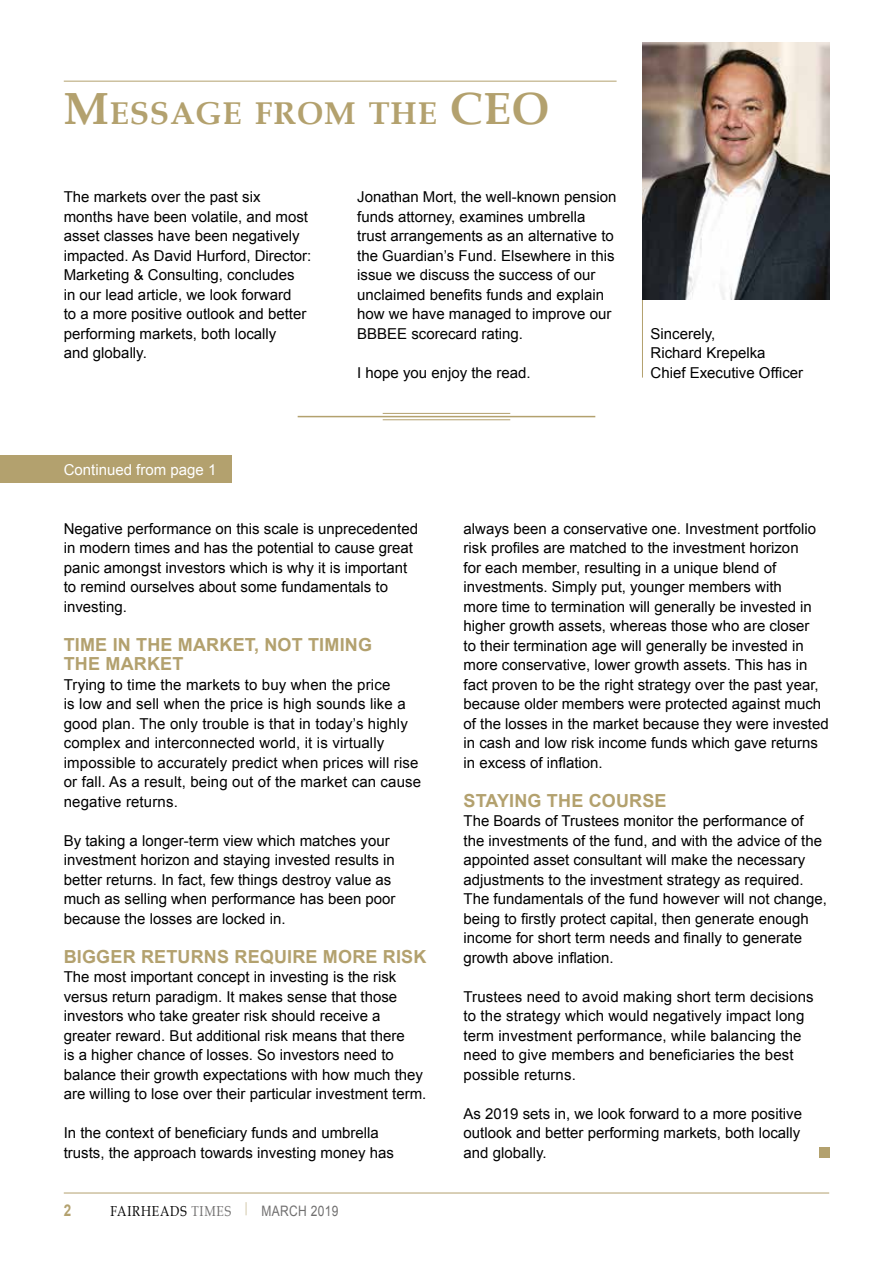
<style>
.page{position:relative;width:893px;height:1263px;background:#fff}
.page>*{position:absolute;margin:0;border:0;box-sizing:border-box;transform-origin:0 0}
.t1{font:700 31.5px "Book Antiqua";letter-spacing:.03em;color:#b3a16e}
.t2{font:700 18px/19.5px "Arial";letter-spacing:.01em;color:#b3a16e}
.t3{font:700 16.2px "Arial";color:#b3a16e;scale:.83 1}
.t4{font:15px/19.5px "Arial";color:#000}
.t5{font:15px "Arial";color:#fff}
.t6{font:14.4px "Book Antiqua";letter-spacing:.07em;color:#000;scale:.83 1}
.t7{font:14.4px "Arial";letter-spacing:.03em;color:#706f6f;scale:.83 1}
.s1{font-size:45px}
.s2{color:#706f6f}
</style>
<div class="page">
<hr style="left:64px;top:81px;width:553px;height:1px;background:#b3a16e">
<div style="left:0;top:456px;width:232px;height:27px;background:#b3a16e"></div>
<hr style="left:298px;top:416px;width:297px;height:1px;background:#b3a16e">
<hr style="left:383px;top:419px;width:127px;height:1px;background:#b3a16e">
<hr style="left:383px;top:413px;width:127px;height:1px;background:#b3a16e">
<hr style="left:642px;top:299px;width:1px;height:79px;background:#b3a16e">
<div style="left:819px;top:1147px;width:10px;height:11px;background:#b3a16e"></div>
<hr style="left:64px;top:1193px;width:765px;height:1px;background:#b3a16e">
<img style="left:642px;top:43px;width:187px;height:257px">
<h1 class="t1" style="left:64px;top:95px;width:452px"><span class="s1">M</span>ESSAGE FROM THE <span class="s1">CEO</span></h1>
<p class="t4" style="left:64px;top:187px;width:249px">The markets over the past six months have been volatile, and most asset classes have been negatively impacted. As David Hurford, Director:<br>Marketing &amp; Consulting, concludes<br>in our lead article, we look forward<br>to a more positive outlook and better performing markets, both locally<br>and globally.</p>
<p class="t4" style="left:357px;top:187px;width:261px">Jonathan Mort, the well-known pension funds attorney, examines umbrella trust arrangements as an alternative to the Guardian’s Fund. Elsewhere in this issue we discuss the success of our unclaimed benefits funds and explain how we have managed to improve our BBBEE scorecard rating.</p>
<p class="t4" style="left:357px;top:363px;width:175px">I hope you enjoy the read.</p>
<p class="t5" style="left:64px;top:460px;width:154px">Continued from page 1</p>
<p class="t4" style="left:651px;top:324px;width:154px">Sincerely,<br>Richard Krepelka<br>Chief Executive Officer</p>
<p class="t4" style="left:64px;top:519px;width:356px">Negative performance on this scale is unprecedented in modern times and has the potential to cause great panic amongst investors which is why it is important to remind ourselves about some fundamentals to investing.</p>
<p class="t2" style="left:64px;top:635px;width:310px">TIME IN THE MARKET, NOT TIMING<br>THE MARKET</p>
<p class="t4" style="left:64px;top:675px;width:359px">Trying to time the markets to buy when the price<br>is low and sell when the price is high sounds like a good plan. The only trouble is that in today’s highly complex and interconnected world, it is virtually impossible to accurately predict when prices will rise or fall. As a result, being out of the market can cause negative returns.</p>
<p class="t4" style="left:64px;top:831px;width:333px">By taking a longer-term view which matches your investment horizon and staying invested results in better returns. In fact, few things destroy value as much as selling when performance has been poor because the losses are locked in.</p>
<p class="t2" style="left:64px;top:947px;width:364px">BIGGER RETURNS REQUIRE MORE RISK</p>
<p class="t4" style="left:64px;top:967px;width:364px">The most important concept in investing is the risk versus return paradigm. It makes sense that those investors who take greater risk should receive a greater reward. But additional risk means that there<br>is a higher chance of losses. So investors need to balance their growth expectations with how much they are willing to lose over their particular investment term.</p>
<p class="t4" style="left:64px;top:1123px;width:332px">In the context of beneficiary funds and umbrella trusts, the approach towards investing money has</p>
<p class="t6" style="left:111px;top:1202px;width:169px">FAIRHEADS <span class="s2">TIMES</span> <sup>│</sup></p>
<p class="t3" style="left:64px;top:1200px;width:11px">2</p>
<p class="t7" style="left:261px;top:1202px;width:95px">MARCH 2019</p>
<p class="t4" style="left:463px;top:519px;width:367px">always been a conservative one. Investment portfolio risk profiles are matched to the investment horizon<br>for each member, resulting in a unique blend of investments. Simply put, younger members with<br>more time to termination will generally be invested in higher growth assets, whereas those who are closer<br>to their termination age will generally be invested in more conservative, lower growth assets. This has in fact proven to be the right strategy over the past year, because older members were protected against much of the losses in the market because they were invested in cash and low risk income funds which gave returns in excess of inflation.</p>
<p class="t2" style="left:463px;top:791px;width:205px">STAYING THE COURSE</p>
<p class="t4" style="left:463px;top:811px;width:365px">The Boards of Trustees monitor the performance of the investments of the fund, and with the advice of the appointed asset consultant will make the necessary adjustments to the investment strategy as required.<br>The fundamentals of the fund however will not change, being to firstly protect capital, then generate enough income for short term needs and finally to generate growth above inflation.</p>
<p class="t4" style="left:463px;top:987px;width:352px">Trustees need to avoid making short term decisions to the strategy which would negatively impact long term investment performance, while balancing the need to give members and beneficiaries the best possible returns.</p>
<p class="t4" style="left:463px;top:1104px;width:340px;text-align:justify">As 2019 sets in, we look forward to a more positive outlook and better performing markets, both locally and globally.</p>
</div>
